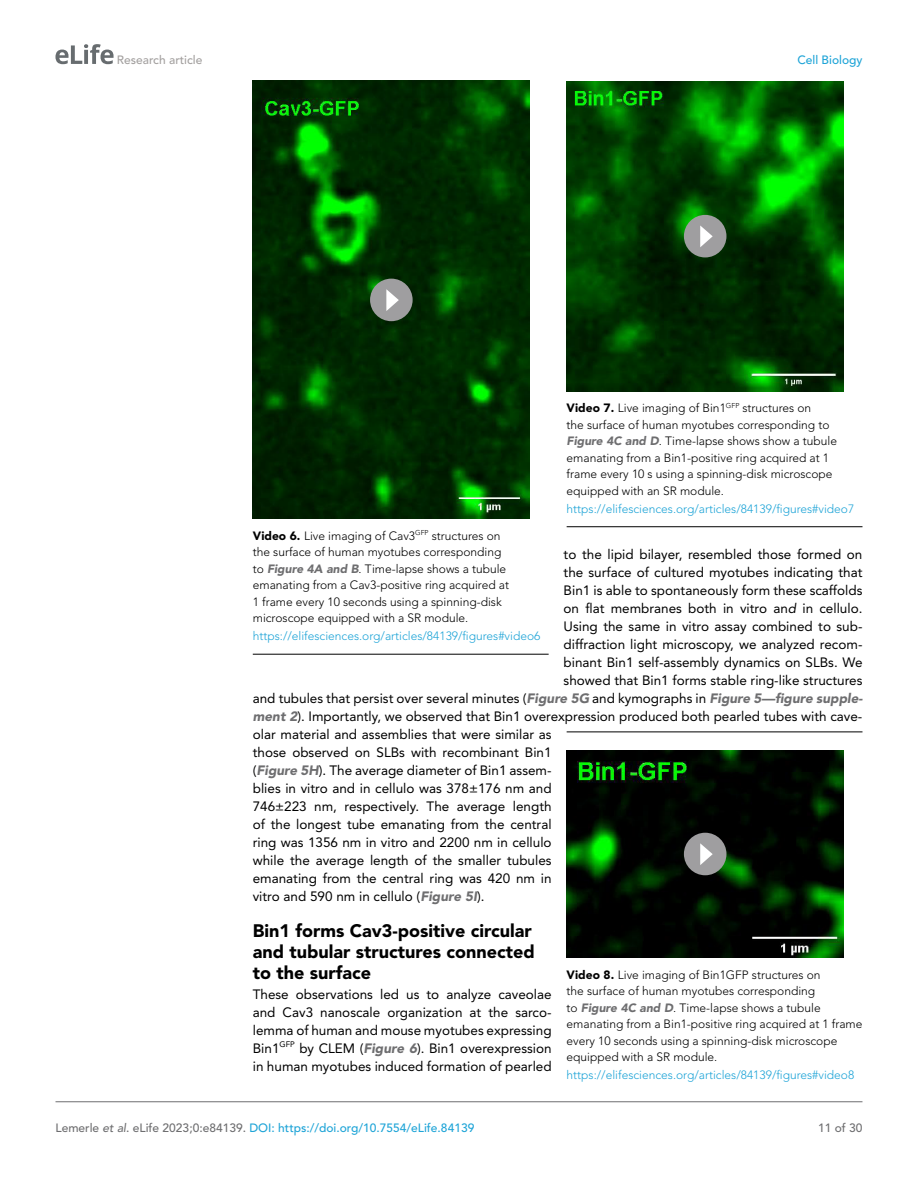
<style>
.page{position:relative;width:918px;height:1188px;background:#fff}
.page>*{position:absolute;margin:0;border:0;box-sizing:border-box;transform-origin:0 0}
.t1{font:900 18px/21px "Avenir LT Std";color:#000}
.t2{font:13.5px/18px "Avenir LT Std";color:#000;text-align:justify}
.t3{font:300 12px/16.5px "Avenir LT Std";color:#000}
.t4{font:300 12px "Avenir LT Std";color:#1ea4d7}
.t5{font:500 12px "Avenir LT Std";color:#1ea4d7}
.t6{font:500 12px "Avenir LT Std";color:#a3a09f}
.t7{font:500 12px "Avenir LT Std";color:#6e6e70}
.s1{font-weight:900}
.s2{font-weight:900;font-style:italic;color:#6e6e70}
.s3{font-style:italic}
.s4{color:#6e6e70}
.s5{font-style:italic;color:#6e6e70}
</style>
<div class="page">
<svg style="left:55px;top:44px;width:59px;height:20px"></svg>
<hr style="left:56px;top:1101px;width:806px;height:1px;background:#6e6e70">
<hr style="left:253px;top:654px;width:296px;height:1px;background:#000">
<img style="left:253px;top:81px;width:277px;height:438px">
<hr style="left:567px;top:526px;width:295px;height:1px;background:#000">
<img style="left:567px;top:81px;width:277px;height:310px">
<hr style="left:567px;top:732px;width:295px;height:1px;background:#000">
<img style="left:567px;top:750px;width:277px;height:208px">
<div style="left:370px;top:279px;width:43px;height:42px;background:#9f9ea0;border-radius:50%"></div>
<svg style="left:386px;top:289px;width:13px;height:22px"></svg>
<div style="left:684px;top:215px;width:42px;height:42px;background:#9f9ea0;border-radius:50%"></div>
<svg style="left:700px;top:225px;width:13px;height:22px"></svg>
<div style="left:684px;top:833px;width:42px;height:42px;background:#9f9ea0;border-radius:50%"></div>
<svg style="left:700px;top:843px;width:13px;height:22px"></svg>
<p class="t6" style="left:117px;top:53px;width:87px">Research article</p>
<p class="t5" style="left:797px;top:53px;width:67px">Cell Biology</p>
<p class="t3" style="left:567px;top:400px;width:272px"><span class="s1">Video 7.</span> Live imaging of Bin1<sup>GFP</sup> structures on<br>the surface of human myotubes corresponding to <span class="s2">Figure 4C and D</span>. Time-lapse shows show a tubule emanating from a Bin1-positive ring acquired at 1 frame every 10 s using a spinning-disk microscope equipped with an SR module.</p>
<p class="t4" style="left:567px;top:502px;width:289px">https://elifesciences.org/articles/84139/figures#video7</p>
<p class="t3" style="left:253px;top:527px;width:258px"><span class="s1">Video 6.</span> Live imaging of Cav3<sup>GFP</sup> structures on the surface of human myotubes corresponding to <span class="s2">Figure 4A and B</span>. Time-lapse shows a tubule emanating from a Cav3-positive ring acquired at 1 frame every 10 seconds using a spinning-disk microscope equipped with a SR module.</p>
<p class="t4" style="left:253px;top:629px;width:289px">https://elifesciences.org/articles/84139/figures#video6</p>
<p class="t2" style="left:564px;top:546px;width:300px">to the lipid bilayer, resembled those formed on</p>
<p class="t2" style="left:564px;top:564px;width:300px">the surface of cultured myotubes indicating that</p>
<p class="t2" style="left:564px;top:582px;width:300px">Bin1 is able to spontaneously form these scaffolds</p>
<p class="t2" style="left:564px;top:600px;width:300px">on flat membranes both in vitro an<span class="s3">d</span> in cellulo.</p>
<p class="t2" style="left:564px;top:618px;width:300px">Using the same in vitro assay combined to sub-</p>
<p class="t2" style="left:564px;top:636px;width:300px">diffraction light microscopy, we analyzed recom-</p>
<p class="t2" style="left:564px;top:654px;width:300px">binant Bin1 self-assembly dynamics on SLBs. We</p>
<p class="t2" style="left:564px;top:672px;width:300px">showed that Bin1 forms stable ring-like structures</p>
<p class="t2" style="left:253px;top:690px;width:611px">and tubules that persist over several minutes (<span class="s2">Figure 5G</span> and kymographs in <span class="s2">Figure 5—figure supple-</span></p>
<p class="t2" style="left:253px;top:708px;width:611px"><span class="s2">ment 2</span>). Importantly, we observed that Bin1 overexpression produced both pearled tubes with cave-</p>
<p class="t2" style="left:253px;top:726px;width:300px">olar material and assemblies that were similar as</p>
<p class="t2" style="left:253px;top:744px;width:300px">those observed on SLBs with recombinant Bin1</p>
<p class="t2" style="left:253px;top:762px;width:300px">(<span class="s2">Figure 5H</span>). The average diameter of Bin1 assem-</p>
<p class="t2" style="left:253px;top:780px;width:300px">blies in vitro and in cellulo was 378±176 nm and</p>
<p class="t2" style="left:253px;top:798px;width:300px">746±223 nm, respectively. The average length</p>
<p class="t2" style="left:253px;top:816px;width:300px">of the longest tube emanating from the central</p>
<p class="t2" style="left:253px;top:834px;width:300px">ring was 1356 nm in vitro and 2200 nm in cellulo</p>
<p class="t2" style="left:253px;top:852px;width:300px">while the average length of the smaller tubules</p>
<p class="t2" style="left:253px;top:870px;width:300px">emanating from the central ring was 420 nm in</p>
<p class="t2" style="left:253px;top:888px;width:233px">vitro and 590 nm in cellulo (<span class="s2">Figure 5I</span>).</p>
<h1 class="t1" style="left:253px;top:920px;width:283px">Bin1 forms Cav3-positive circular and tubular structures connected to the surface</h1>
<p class="t2" style="left:253px;top:985px;width:300px">These observations led us to analyze caveolae and Cav3 nanoscale organization at the sarco&shy;lemma of human and mouse myotubes expressing Bin1<sup>GFP</sup> by CLEM (<span class="s2">Figure 6</span>). Bin1 overexpression in human myotubes induced formation of pearled</p>
<p class="t3" style="left:567px;top:966px;width:297px"><span class="s1">Video 8.</span> Live imaging of Bin1GFP structures on<br>the surface of human myotubes corresponding<br>to <span class="s2">Figure 4C and D</span>. Time-lapse shows a tubule emanating from a Bin1-positive ring acquired at 1 frame every 10 seconds using a spinning-disk microscope equipped with a SR module.</p>
<p class="t4" style="left:567px;top:1068px;width:289px">https://elifesciences.org/articles/84139/figures#video8</p>
<p class="t5" style="left:56px;top:1121px;width:420px"><span class="s4">Lemerle</span> <span class="s5">et al</span><span class="s4">. eLife 2023;0:e84139.</span> DOI: https://doi.org/10.7554/eLife.84139</p>
<p class="t7" style="left:818px;top:1121px;width:46px">11 of 30</p>
</div>
